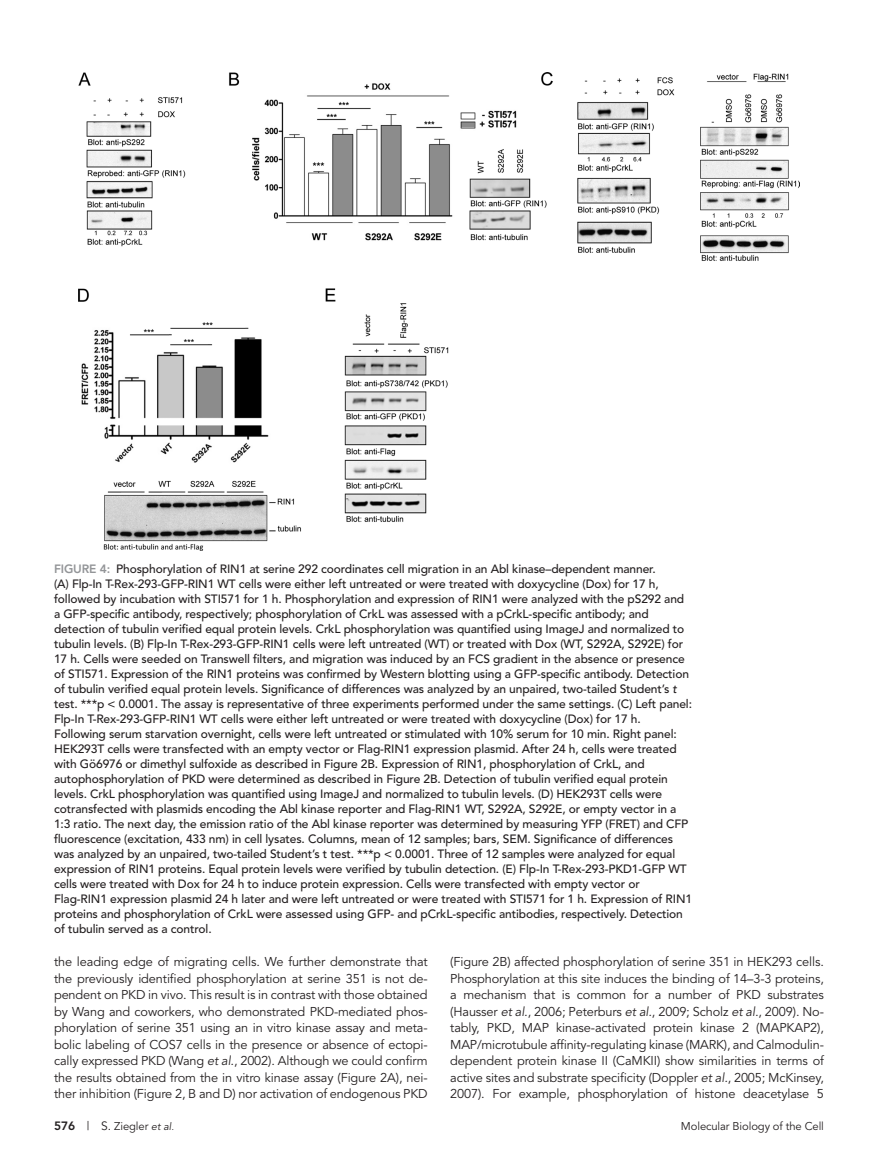
<style>
.page{position:relative;width:878px;height:1175px;background:#fff}
.page>*{position:absolute;margin:0;border:0;box-sizing:border-box;transform-origin:0 0}
.Body_Text_avenir{font:12.75px/16.5px "Avenir";letter-spacing:-.01em;color:#231f20;text-align:justify}
.Figure_caption_35_5p{font:500 12px/15px "Avenir";letter-spacing:-.01em;color:#231f20}
.t1{font:11.25px "Avenir";letter-spacing:-.01em;color:#231f20}
.s1{font-weight:800;color:#939598}
.s2{font-style:italic}
.s3{font-weight:800;font-size:12px}
.s4{font-size:12px}
.s5{font-style:italic;font-size:10.5px}
.s6{font-weight:300;font-size:10.5px}
</style>
<div class="page">
<img style="left:79px;top:72px;width:720px;height:478px">
<p class="Figure_caption_35_5p" style="left:54px;top:562px;width:639px"><span class="s1">FIG URE 4:</span> Phosphorylation of RIN1 at serine 292 coordinates cell migration in an Abl kinase–dependent manner.<br>(A) Flp-In T-Rex-293-GFP-RIN1 WT cells were either left untreated or were treated with doxycycline (Dox) for 17 h, followed by incubation with STI571 for 1 h. Phosphorylation and expression of RIN1 were analyzed with the pS292 and a GFP-specific antibody, respectively; phosphorylation of CrkL was assessed with a pCrkL-specific antibody; and detection of tubulin verified equal protein levels. CrkL phosphorylation was quantified using ImageJ and normalized to tubulin levels. (B) Flp-In T-Rex-293-GFP-RIN1 cells were left untreated (WT) or treated with Dox (WT, S292A, S292E) for 17 h. Cells were seeded on Transwell filters, and migration was induced by an FCS gradient in the absence or presence of STI571. Expression of the RIN1 proteins was confirmed by Western blotting using a GFP-specific antibody. Detection of tubulin verified equal protein levels. Significance of differences was analyzed by an unpaired, two-tailed Student’s <span class="s2">t </span>test. ***p &lt; 0.0001. The assay is representative of three experiments performed under the same settings. (C) Left panel:<br>Flp-In T-Rex-293-GFP-RIN1 WT cells were either left untreated or were treated with doxycycline (Dox) for 17 h.<br>Following serum starvation overnight, cells were left untreated or stimulated with 10% serum for 10 min. Right panel:<br>HEK293T cells were transfected with an empty vector or Flag-RIN1 expression plasmid. After 24 h, cells were treated with Gö6976 or dimethyl sulfoxide as described in Figure 2B. Expression of RIN1, phosphorylation of CrkL, and autophosphorylation of PKD were determined as described in Figure 2B. Detection of tubulin verified equal protein levels. CrkL phosphorylation was quantified using ImageJ and normalized to tubulin levels. (D) HEK293T cells were cotransfected with plasmids encoding the Abl kinase reporter and Flag-RIN1 WT, S292A, S292E, or empty vector in a 1:3 ratio. The next day, the emission ratio of the Abl kinase reporter was determined by measuring YFP (FRET) and CFP fluorescence (excitation, 433 nm) in cell lysates. Columns, mean of 12 samples; bars, SEM. Significance of differences was analyzed by an unpaired, two-tailed Student’s t test. ***p &lt; 0.0001. Three of 12 samples were analyzed for equal expression of RIN1 proteins. Equal protein levels were verified by tubulin detection. (E) Flp-In T-Rex-293-PKD1-GFP WT cells were treated with Dox for 24 h to induce protein expression. Cells were transfected with empty vector or Flag-RIN1 expression plasmid 24 h later and were left untreated or were treated with STI571 for 1 h. Expression of RIN1 proteins and phosphorylation of CrkL were assessed using GFP- and pCrkL-specific antibodies, respectively. Detection of tubulin served as a control.</p>
<p class="Body_Text_avenir" style="left:54px;top:954px;width:375px">the leading edge of migrating cells. We further demonstrate that the previously identified phosphorylation at serine 351 is not de&shy;pendent on PKD in vivo. This result is in contrast with those obtained by Wang and coworkers, who demonstrated PKD-mediated phos&shy;phorylation of serine 351 using an in vitro kinase assay and meta&shy;bolic labeling of COS7 cells in the presence or absence of ectopi&shy;cally expressed PKD (Wang <span class="s2">et al.</span>, 2002). Although we could confirm the results obtained from the in vitro kinase assay (Figure 2A), nei&shy;ther inhibition (Figure 2, B and D) nor activation of endogenous PKD</p>
<p class="Body_Text_avenir" style="left:450px;top:954px;width:375px">(Figure 2B) affected phosphorylation of serine 351 in HEK293 cells.<br>Phosphorylation at this site induces the binding of 14–3-3 proteins, a mechanism that is common for a number of PKD substrates (Hausser <span class="s2">et al.</span>, 2006; Peterburs <span class="s2">et al.</span>, 2009; Scholz <span class="s2">et al.</span>, 2009). No&shy;tably, PKD, MAP kinase-activated protein kinase 2 (MAPKAP2), MAP/microtubule affinity-regulating kinase (MARK), and Calmodulin&shy;dependent protein kinase II (CaMKII) show similarities in terms of active sites and substrate specificity (Doppler <span class="s2">et al.</span>, 2005; McKinsey, 2007). For example, phosphorylation of histone deacetylase 5</p>
<p class="t1" style="left:54px;top:1119px;width:122px"><span class="s3">576</span> <span class="s4">| S.</span> Ziegler <span class="s5">et al</span><span class="s6">.</span></p>
<p class="t1" style="left:681px;top:1119px;width:144px">Molecular Biology of the Cell</p>
</div>
